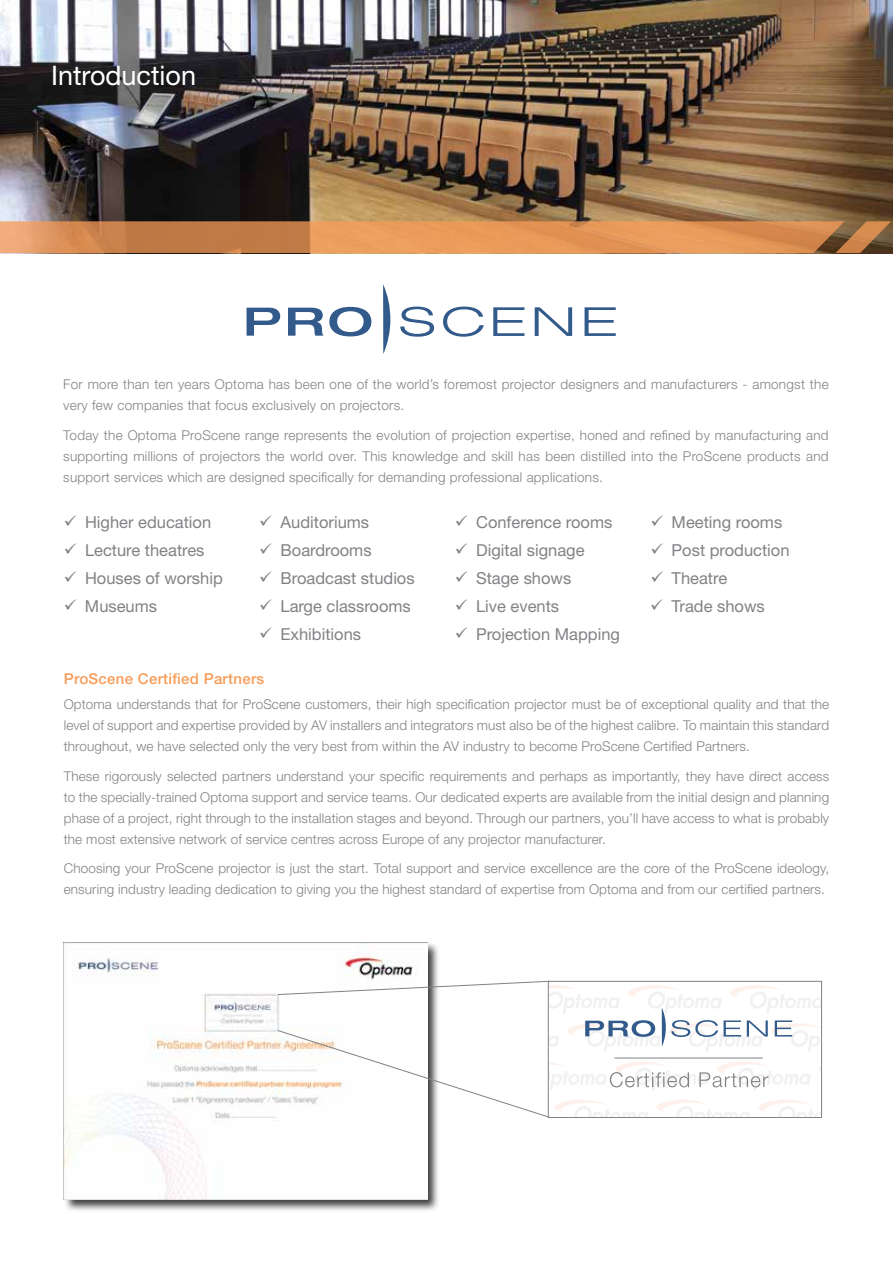
<style>
.page{position:relative;width:893px;height:1263px;background:#fff}
.page>*{position:absolute;margin:0;border:0;box-sizing:border-box;transform-origin:0 0}
.t1{font:27px "Helvetica Neue";color:#fff}
.t2{font:16.5px/28px "Helvetica Neue";color:#808285}
.t3{font:500 15px "Helvetica Neue";letter-spacing:.02em;color:#f89c57}
.t4{font:300 13.5px/21px "Helvetica Neue";letter-spacing:.01em;color:#808285;text-align:justify}
</style>
<div class="page">
<div style="left:63px;top:941px;width:377px;height:271px;background:#000;opacity:.75"></div>
<svg style="left:383px;top:284px;width:7px;height:70px"></svg>
<svg style="left:400px;top:307px;width:34px;height:30px"></svg>
<svg style="left:443px;top:307px;width:41px;height:30px"></svg>
<svg style="left:493px;top:307px;width:31px;height:29px"></svg>
<svg style="left:535px;top:307px;width:37px;height:29px"></svg>
<svg style="left:585px;top:307px;width:31px;height:29px"></svg>
<svg style="left:247px;top:308px;width:33px;height:28px"></svg>
<svg style="left:288px;top:308px;width:35px;height:28px"></svg>
<svg style="left:329px;top:307px;width:42px;height:29px"></svg>
<img style="left:64px;top:942px;width:363px;height:257px">
<img style="left:0;top:0;width:893px;height:253px">
<svg style="left:0;top:221px;width:891px;height:32px;background:#d58c53"></svg>
<svg style="left:277px;top:980px;width:545px;height:138px"></svg>
<h1 class="t1" style="left:51px;top:59px;width:147px">Introduction</h1>
<p class="t4" style="left:63px;top:373px;width:767px">For more than ten years Optoma has been one of the world’s foremost projector designers and manufacturers - amongst the very few companies that focus exclusively on projectors.</p>
<p class="t4" style="left:63px;top:424px;width:767px">Today the Optoma ProScene range represents the evolution of projection expertise, honed and refined by manufacturing and supporting millions of projectors the world over. This knowledge and skill has been distilled into the ProScene products and support services which are designed specifically for demanding professional applications.</p>
<p class="t2" style="left:85px;top:507px;width:139px">Higher education<br>Lecture theatres<br>Houses of worship<br>Museums</p>
<p class="t2" style="left:280px;top:507px;width:136px">Auditoriums<br>Boardrooms<br>Broadcast studios<br>Large classrooms<br>Exhibitions</p>
<p class="t2" style="left:476px;top:507px;width:145px">Conference rooms<br>Digital signage<br>Stage shows<br>Live events<br>Projection Mapping</p>
<p class="t2" style="left:672px;top:507px;width:120px">Meeting rooms<br>Post production<br>Theatre<br>Trade shows</p>
<p class="t3" style="left:64px;top:669px;width:202px">ProScene Certified Partners</p>
<p class="t4" style="left:64px;top:693px;width:767px">Optoma understands that for ProScene customers, their high specification projector must be of exceptional quality and that the level of support and expertise provided by AV installers and integrators must also be of the highest calibre. To maintain this standard throughout, we have selected only the very best from within the AV industry to become ProScene Certified Partners.</p>
<p class="t4" style="left:64px;top:765px;width:767px">These rigorously selected partners understand your specific requirements and perhaps as importantly, they have direct access to the specially-trained Optoma support and service teams. Our dedicated experts are available from the initial design and planning phase of a project, right through to the installation stages and beyond. Through our partners, you’ll have access to what is probably the most extensive network of service centres across Europe of any projector manufacturer.</p>
<p class="t4" style="left:64px;top:857px;width:767px">Choosing your ProScene projector is just the start. Total support and service excellence are the core of the ProScene ideology, ensuring industry leading dedication to giving you the highest standard of expertise from Optoma and from our certified partners.</p>
</div>
